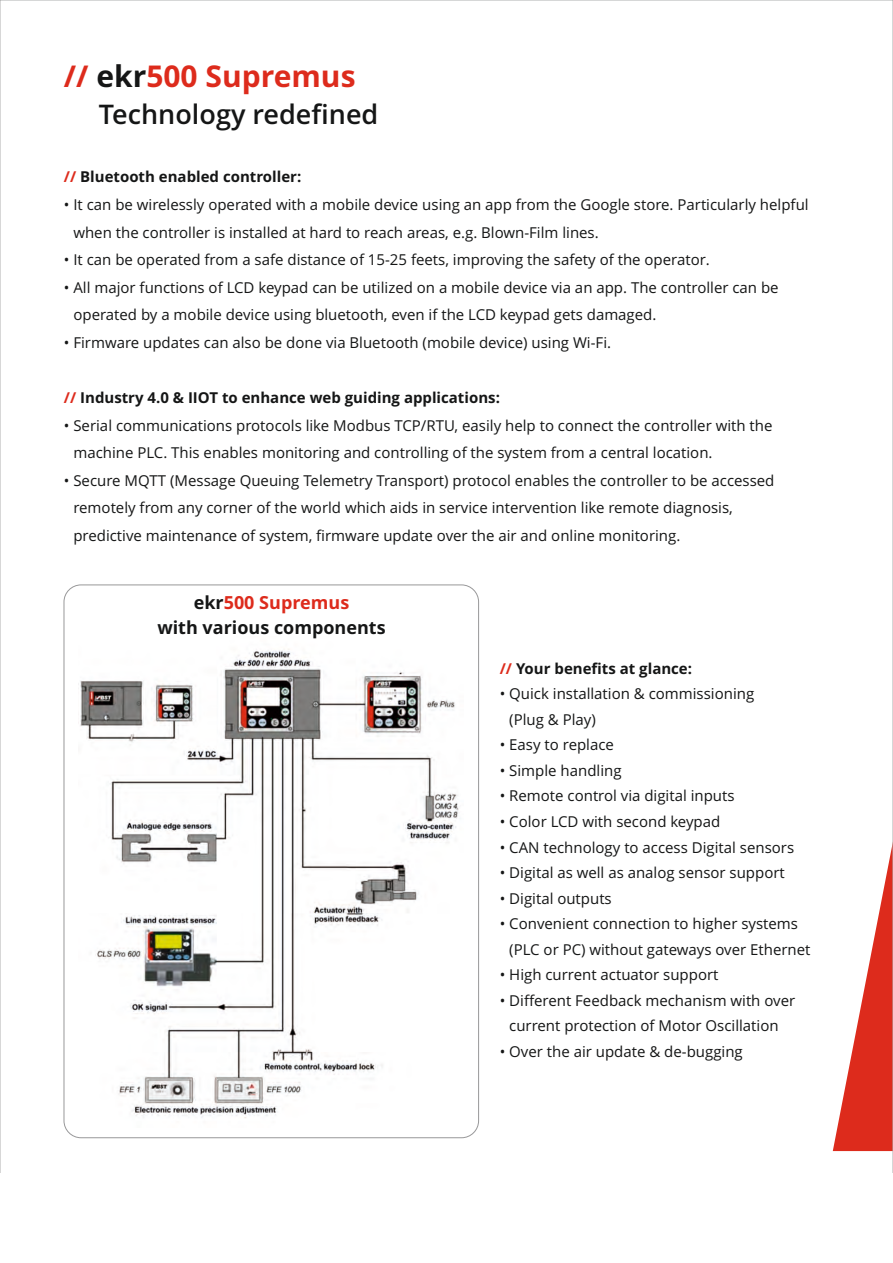
<style>
.page{position:relative;width:893px;height:1263px;background:#fff}
.page>*{position:absolute;margin:0;border:0;box-sizing:border-box;transform-origin:0 0}
.t1{font:700 30px "Open Sans";color:#dd2b1c}
.t2{font:600 27px "Open Sans";color:#151616}
.t3{font:700 18px/24.5px "Open Sans";color:#151616;text-align:center}
.t4{font:15px "Open Sans";color:#151616}
.t5{font:700 15px "Open Sans";color:#151616}
.s1{color:#151616}
.s2{color:#dd2b1c}
.s3{color:#fff}
</style>
<div class="page">
<svg style="left:832px;top:852px;width:59px;height:299px"></svg>
<img style="left:80px;top:649px;width:379px;height:469px">
<h1 class="t1" style="left:64px;top:64px;width:293px">// <span class="s1">ekr</span>500 Supremus</h1>
<h2 class="t2" style="left:99px;top:104px;width:281px">Technology redefined</h2>
<p class="t5" style="left:64px;top:171px;width:239px"><span class="s2">//</span> Bluetooth enabled controller:</p>
<p class="t4" style="left:64px;top:198px;width:746px">• It can be wirelessly operated with a mobile device using an app from the Google store. Particularly helpful</p>
<p class="t4" style="left:64px;top:226px;width:536px"><span class="s3">•</span> when the controller is installed at hard to reach areas, e.g. Blown-Film lines.</p>
<p class="t4" style="left:64px;top:254px;width:647px">• It can be operated from a safe distance of 15-25 feets, improving the safety of the operator.</p>
<p class="t4" style="left:64px;top:281px;width:716px">• All major functions of LCD keypad can be utilized on a mobile device via an app. The controller can be</p>
<p class="t4" style="left:64px;top:309px;width:594px"><span class="s3">•</span> operated by a mobile device using bluetooth, even if the LCD keypad gets damaged.</p>
<p class="t4" style="left:64px;top:336px;width:549px">• Firmware updates can also be done via Bluetooth (mobile device) using Wi-Fi.</p>
<p class="t5" style="left:64px;top:392px;width:438px"><span class="s2">//</span> Industry 4.0 &amp; IIOT to enhance web guiding applications:</p>
<p class="t4" style="left:64px;top:419px;width:710px">• Serial communications protocols like Modbus TCP/RTU, easily help to connect the controller with the</p>
<p class="t4" style="left:64px;top:447px;width:650px"><span class="s3">•</span> machine PLC. This enables monitoring and controlling of the system from a central location.</p>
<p class="t4" style="left:64px;top:474px;width:712px">• Secure MQTT (Message Queuing Telemetry Transport) protocol enables the controller to be accessed</p>
<p class="t4" style="left:64px;top:502px;width:670px"><span class="s3">•</span> remotely from any corner of the world which aids in service intervention like remote diagnosis,</p>
<p class="t4" style="left:64px;top:530px;width:618px"><span class="s3">•</span> predictive maintenance of system, firmware update over the air and online monitoring.</p>
<p class="t3" style="left:157px;top:592px;width:230px">ekr<span class="s2">500 Supremus<br></span>with various components</p>
<p class="t5" style="left:500px;top:662px;width:194px"><span class="s2">//</span> Your benefits at glance:</p>
<p class="t4" style="left:500px;top:688px;width:256px">• Quick installation &amp; commissioning</p>
<p class="t4" style="left:500px;top:713px;width:98px"><span class="s3">•</span> (Plug &amp; Play)</p>
<p class="t4" style="left:500px;top:739px;width:116px">• Easy to replace</p>
<p class="t4" style="left:500px;top:764px;width:123px">• Simple handling</p>
<p class="t4" style="left:500px;top:790px;width:236px">• Remote control via digital inputs</p>
<p class="t4" style="left:500px;top:815px;width:222px">• Color LCD with second keypad</p>
<p class="t4" style="left:500px;top:841px;width:296px">• CAN technology to access Digital sensors</p>
<p class="t4" style="left:500px;top:866px;width:287px">• Digital as well as analog sensor support</p>
<p class="t4" style="left:500px;top:892px;width:114px">• Digital outputs</p>
<p class="t4" style="left:500px;top:918px;width:300px">• Convenient connection to higher systems</p>
<p class="t4" style="left:500px;top:943px;width:312px"><span class="s3">•</span> (PLC or PC) without gateways over Ethernet</p>
<p class="t4" style="left:500px;top:969px;width:220px">• High current actuator support</p>
<p class="t4" style="left:500px;top:994px;width:297px">• Different Feedback mechanism with over</p>
<p class="t4" style="left:500px;top:1020px;width:280px"><span class="s3">•</span> current protection of Motor Oscillation</p>
<p class="t4" style="left:500px;top:1045px;width:245px">• Over the air update &amp; de-bugging</p>
</div>
